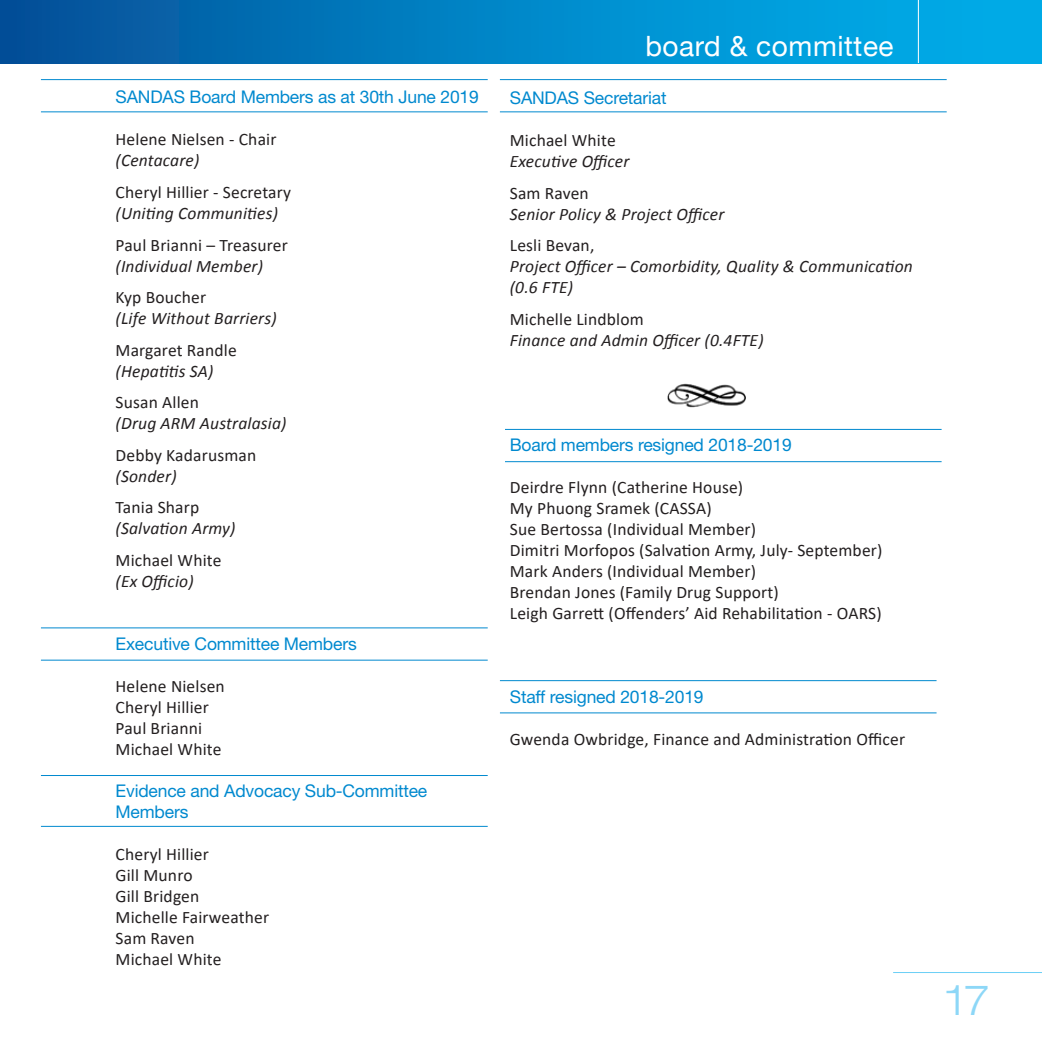
<style>
.page{position:relative;width:1042px;height:1042px;background:#fff}
.page>*{position:absolute;margin:0;border:0;box-sizing:border-box;transform-origin:0 0}
.t1{font:300 expanded 42px "Helvetica Neue";color:#8dd7f7}
.t2{font:28px "Helvetica Neue";letter-spacing:.02em;color:#fff}
.t3{font:17.5px/21px "Calibri";letter-spacing:.01em;color:#231f20}
.t4{font:italic 17.5px/21px "Calibri";letter-spacing:.01em;color:#231f20}
.t5{font:17.5px/21px "Helvetica Neue LT Std";letter-spacing:-.01em;color:#0089cf}
</style>
<div class="page">
<div style="left:0;top:0;width:1042px;height:63px;background:linear-gradient(to right,#03539c,#00b5f0)"></div>
<hr style="left:918px;top:0;width:1px;height:63px;background:#fff">
<hr style="left:893px;top:972px;width:149px;height:1px;background:#6bcff6">
<hr style="left:0;top:0;width:1px;height:63px;background:#014d97">
<hr style="left:41px;top:79px;width:447px;height:1px;background:#0089cf">
<hr style="left:41px;top:112px;width:447px;height:1px;background:#0089cf">
<hr style="left:41px;top:627px;width:447px;height:1px;background:#0089cf">
<hr style="left:41px;top:660px;width:447px;height:1px;background:#0089cf">
<hr style="left:41px;top:775px;width:447px;height:1px;background:#0089cf">
<hr style="left:41px;top:826px;width:447px;height:1px;background:#0089cf">
<hr style="left:500px;top:79px;width:446px;height:1px;background:#0089cf">
<hr style="left:500px;top:112px;width:446px;height:1px;background:#0089cf">
<hr style="left:500px;top:680px;width:436px;height:1px;background:#0089cf">
<hr style="left:500px;top:712px;width:436px;height:1px;background:#0089cf">
<hr style="left:505px;top:429px;width:436px;height:1px;background:#0089cf">
<hr style="left:505px;top:461px;width:436px;height:1px;background:#0089cf">
<img style="left:667px;top:383px;width:78px;height:25px">
<p class="t5" style="left:116px;top:86px;width:365px">SANDAS Board Members as at 30th June 2019</p>
<p class="t3" style="left:116px;top:129px;width:162px">Helene Nielsen - Chair</p>
<p class="t4" style="left:116px;top:149px;width:85px">(Centacare)</p>
<p class="t3" style="left:116px;top:181px;width:177px">Cheryl Hillier - Secretary</p>
<p class="t4" style="left:116px;top:202px;width:164px">(Uniting Communities)</p>
<p class="t3" style="left:116px;top:234px;width:174px">Paul Brianni – Treasurer</p>
<p class="t4" style="left:116px;top:254px;width:149px">(Individual Member)</p>
<p class="t3" style="left:116px;top:286px;width:92px">Kyp Boucher</p>
<p class="t4" style="left:116px;top:307px;width:163px">(Life Without Barriers)</p>
<p class="t3" style="left:116px;top:339px;width:123px">Margaret Randle</p>
<p class="t4" style="left:116px;top:359px;width:99px">(Hepatitis SA)</p>
<p class="t3" style="left:116px;top:391px;width:85px">Susan Allen</p>
<p class="t4" style="left:116px;top:412px;width:172px">(Drug ARM Australasia)</p>
<p class="t3" style="left:116px;top:444px;width:142px">Debby Kadarusman</p>
<p class="t4" style="left:116px;top:464px;width:63px">(Sonder)</p>
<p class="t3" style="left:116px;top:496px;width:85px">Tania Sharp</p>
<p class="t4" style="left:116px;top:517px;width:121px">(Salvation Army)</p>
<p class="t3" style="left:116px;top:549px;width:107px">Michael White</p>
<p class="t4" style="left:116px;top:569px;width:80px">(Ex Officio)</p>
<p class="t5" style="left:116px;top:632px;width:243px">Executive Committee Members</p>
<p class="t3" style="left:116px;top:675px;width:111px">Helene Nielsen<br>Cheryl Hillier<br>Paul Brianni<br>Michael White</p>
<p class="t5" style="left:116px;top:779px;width:313px">Evidence and Advocacy Sub-Committee<br>Members</p>
<p class="t3" style="left:116px;top:843px;width:155px">Cheryl Hillier<br>Gill Munro<br>Gill Bridgen<br>Michelle Fairweather<br>Sam Raven<br>Michael White</p>
<h2 class="t2" style="left:645px;top:26px;width:250px">board &amp; committee</h2>
<p class="t5" style="left:510px;top:87px;width:158px">SANDAS Secretariat</p>
<p class="t3" style="left:510px;top:130px;width:107px">Michael White</p>
<p class="t4" style="left:510px;top:150px;width:121px">Executive Officer</p>
<p class="t3" style="left:510px;top:182px;width:80px">Sam Raven</p>
<p class="t4" style="left:510px;top:203px;width:216px">Senior Policy &amp; Project Officer</p>
<p class="t3" style="left:510px;top:235px;width:86px">Lesli Bevan,</p>
<p class="t4" style="left:510px;top:255px;width:404px">Project Officer – Comorbidity, Quality &amp; Communication (0.6 FTE)</p>
<p class="t3" style="left:510px;top:308px;width:135px">Michelle Lindblom</p>
<p class="t4" style="left:510px;top:329px;width:255px">Finance and Admin Officer (0.4FTE)</p>
<p class="t5" style="left:510px;top:434px;width:283px">Board members resigned 2018-2019</p>
<p class="t3" style="left:510px;top:476px;width:374px">Deirdre Flynn (Catherine House)<br>My Phuong Sramek (CASSA)<br>Sue Bertossa (Individual Member)<br>Dimitri Morfopos (Salvation Army, July- September)<br>Mark Anders (Individual Member)<br>Brendan Jones (Family Drug Support)<br>Leigh Garrett (Offenders’ Aid Rehabilitation - OARS)</p>
<p class="t5" style="left:510px;top:686px;width:195px">Staff resigned 2018-2019</p>
<p class="t3" style="left:510px;top:728px;width:397px">Gwenda Owbridge, Finance and Administration Officer</p>
<h1 class="t1" style="left:946px;top:975px;width:45px">17</h1>
</div>
